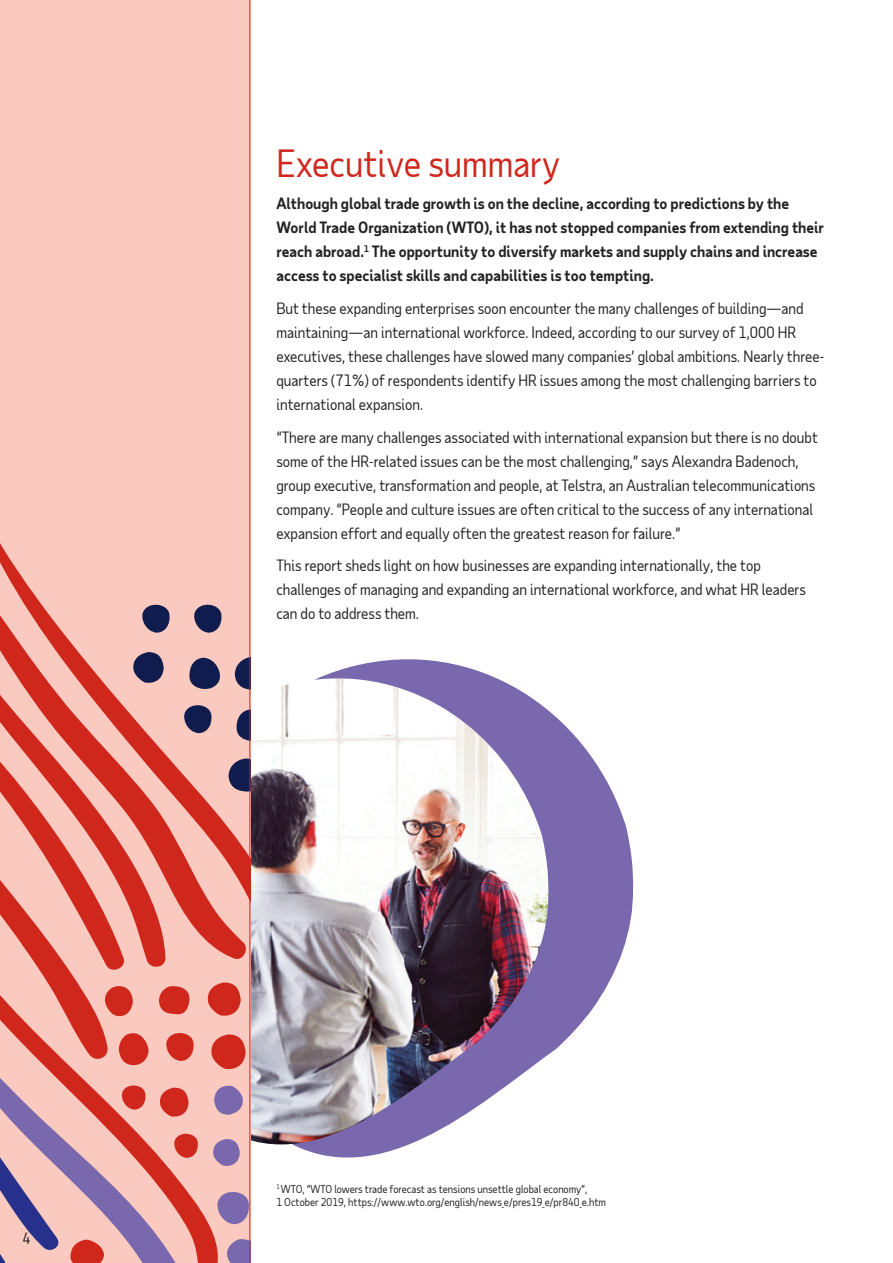
<style>
.page{position:relative;width:893px;height:1263px;background:#fff}
.page>*{position:absolute;margin:0;border:0;box-sizing:border-box;transform-origin:0 0}
.t1{font:36px "Taub Sans";color:#d0271d}
.t2{font:15px/24px "Taub Sans";color:#222}
.t3{font:700 15px/24px "Taub Sans";color:#222}
.t4{font:10.5px/13.5px "Taub Sans";color:#231f20}
</style>
<div class="page">
<svg style="left:250px;top:639px;width:383px;height:530px"></svg>
<img style="left:250px;top:678px;width:299px;height:468px">
<div style="left:0;top:0;width:250px;height:1263px;background:#fac9bf"></div>
<svg style="left:226px;top:1034px;width:20px;height:35px"></svg>
<svg style="left:227px;top:1239px;width:22px;height:24px"></svg>
<svg style="left:226px;top:1139px;width:14px;height:27px"></svg>
<svg style="left:226px;top:1085px;width:17px;height:30px"></svg>
<svg style="left:226px;top:1191px;width:23px;height:33px"></svg>
<svg style="left:226px;top:982px;width:15px;height:34px"></svg>
<svg style="left:159px;top:982px;width:67px;height:281px"></svg>
<svg style="left:149px;top:1026px;width:57px;height:237px"></svg>
<svg style="left:0;top:971px;width:149px;height:292px"></svg>
<svg style="left:0;top:543px;width:249px;height:428px"></svg>
<hr style="left:249px;top:0;width:1px;height:1263px;background:#d0271d">
<p class="t2" style="left:23px;top:1226px;width:10px">4</p>
<p class="t1" style="left:276px;top:140px;width:285px">Executive summary</p>
<p class="t3" style="left:276px;top:191px;width:549px">Although global trade growth is on the decline, according to predictions by the World Trade Organization (WTO), it has not stopped companies from extending their reach abroad.<sup>1</sup> The opportunity to diversify markets and supply chains and increase access to specialist skills and capabilities is too tempting.</p>
<p class="t2" style="left:276px;top:296px;width:549px">But these expanding enterprises soon encounter the many challenges of building—and maintaining—an international workforce. Indeed, according to our survey of 1,000 HR executives, these challenges have slowed many companies’ global ambitions. Nearly three&shy;quarters (71%) of respondents identify HR issues among the most challenging barriers to international expansion.</p>
<p class="t2" style="left:276px;top:425px;width:543px">“There are many challenges associated with international expansion but there is no doubt some of the HR-related issues can be the most challenging,” says Alexandra Badenoch, group executive, transformation and people, at Telstra, an Australian telecommunications company. “People and culture issues are often critical to the success of any international expansion effort and equally often the greatest reason for failure.”</p>
<p class="t2" style="left:276px;top:553px;width:531px">This report sheds light on how businesses are expanding internationally, the top challenges of managing and expanding an international workforce, and what HR leaders can do to address them.</p>
<p class="t4" style="left:276px;top:1182px;width:331px"><sup>1</sup> WTO, “WTO lowers trade forecast as tensions unsettle global economy”,<br>1 October 2019, https://www.wto.org/english/news_e/pres19_e/pr840_e.htm</p>
</div>
